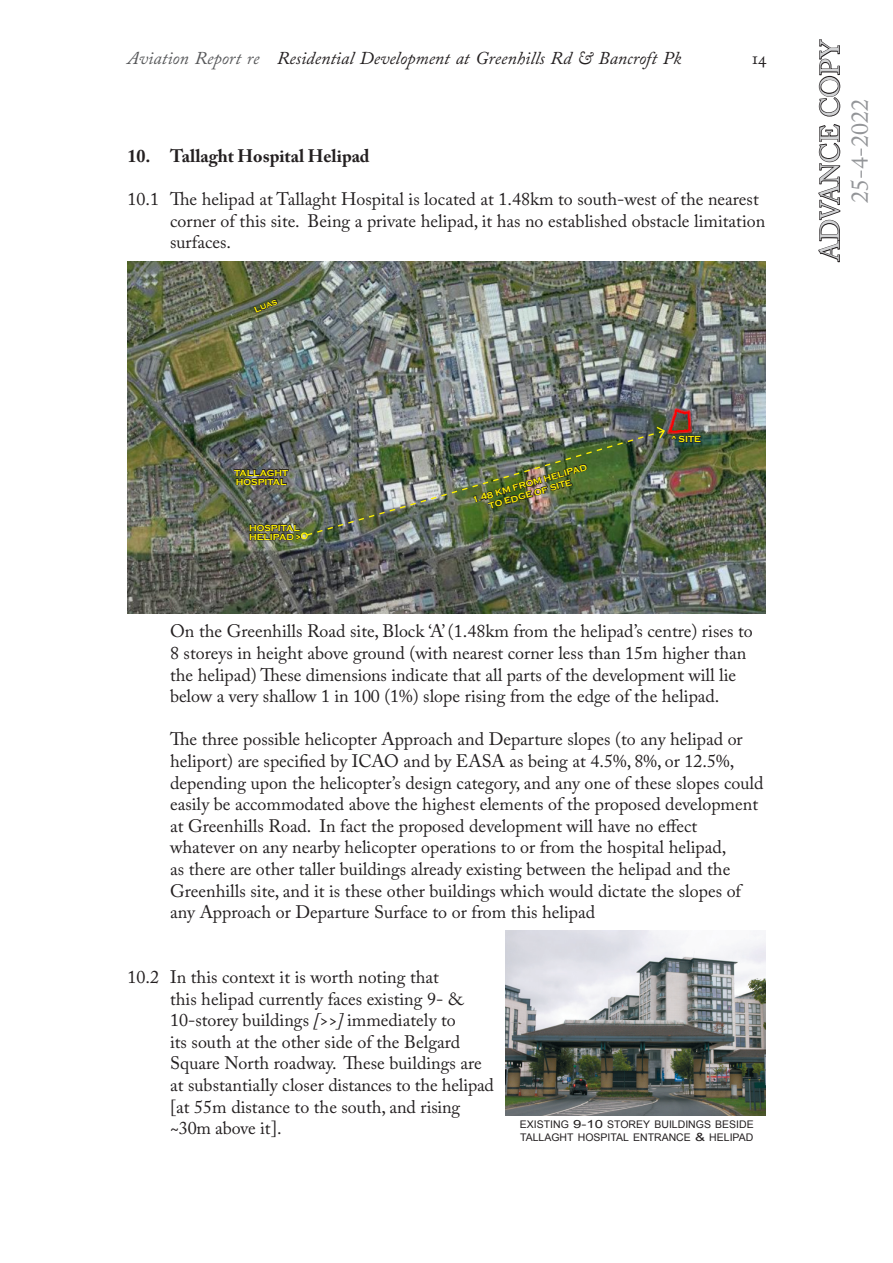
<style>
.page{position:relative;width:893px;height:1263px;background:#fff}
.page>*{position:absolute;margin:0;border:0;box-sizing:border-box;transform-origin:0 0}
.t1{font:27px "Adobe Caslon Pro";color:#d1d2d4}
.t2{font:24px "Adobe Caslon Pro";color:#939598}
.t3{font:18px/21.6px "Adobe Caslon Pro";color:#231f20}
.t4{font:italic 18px "Adobe Caslon Pro";color:#231f20}
.t5{font:700 18px "Adobe Caslon Pro";color:#231f20}
.t6{font:10.5px/13.5px "Arial";color:#231f20}
.t7{font:700 9px/9px "Copperplate Gothic";color:#fff101}
.t8{font:700 9px/10.5px "Copperplate Gothic";color:#fff101;text-align:center}
.s1{color:#57585a}
.s2{font-style:italic}
.s3{font-size:11.25px}
</style>
<div class="page">
<img style="left:505px;top:931px;width:260px;height:185px">
<img style="left:128px;top:261px;width:637px;height:352px">
<img style="left:233px;top:425px;width:468px;height:116px">
<svg style="left:253px;top:277px;width:25px;height:57px"></svg>
<svg style="left:818px;top:39px;width:23px;height:224px"></svg>
<p class="t4" style="left:128px;top:48px;width:555px"><span class="s1">Aviation Report re</span> Residential Development at Greenhills Rd &amp; Bancroft Pk</p>
<p class="t3" style="left:752px;top:47px;width:16px">14</p>
<p class="t5" style="left:128px;top:145px;width:243px">10. Tallaght Hospital Helipad</p>
<p class="t3" style="left:170px;top:188px;width:597px;text-indent:-43px">10.1 The helipad at Tallaght Hospital is located at 1.48km to south-west of the nearest corner of this site. Being a private helipad, it has no established obstacle limitation surfaces.</p>
<p class="t7" style="left:253px;top:306px;width:26px;rotate:-23deg">Luas</p>
<p class="t7" style="left:234px;top:468px;width:56px">TALLAGHT<br>HOSPITAL</p>
<p class="t7" style="left:249px;top:523px;width:53px">HOSPITAL<br>HELIPAD &gt;</p>
<p class="t8" style="left:471px;top:495px;width:121px;rotate:-16deg">1.48 KM FROM HELIPAD<br>TO EDGE OF SITE</p>
<p class="t7" style="left:672px;top:435px;width:31px">^ SITE</p>
<p class="t3" style="left:170px;top:620px;width:584px">On the Greenhills Road site, Block ‘A’ (1.48km from the helipad’s centre) rises to 8 storeys in height above ground (with nearest corner less than 15m higher than the helipad) These dimensions indicate that all parts of the development will lie below a very shallow 1 in 100 (1%) slope rising from the edge of the helipad.</p>
<p class="t3" style="left:170px;top:728px;width:595px">The three possible helicopter Approach and Departure slopes (to any helipad or heliport) are specified by ICAO and by EASA as being at 4.5%, 8%, or 12.5%, depending upon the helicopter’s design category, and any one of these slopes could easily be accommodated above the highest elements of the proposed development at Greenhills Road. In fact the proposed development will have no effect whatever on any nearby helicopter operations to or from the hospital helipad,<br>as there are other taller buildings already existing between the helipad and the Greenhills site, and it is these other buildings which would dictate the slopes of any Approach or Departure Surface to or from this helipad</p>
<p class="t3" style="left:170px;top:966px;width:325px;text-indent:-43px">10.2 In this context it is worth noting that<br>this helipad currently faces existing 9- &amp; 10-storey buildings <span class="s2">[&gt;&gt;]</span> immediately to<br>its south at the other side of the Belgard Square North roadway. These buildings are at substantially closer distances to the helipad [at 55m distance to the south, and rising ~30m above it].</p>
<p class="t6" style="left:520px;top:1117px;width:235px">EXISTING <span class="s3">9-10</span> STOREY BUILDINGS BESIDE<br>TALLAGHT HOSPITAL ENTRANCE <span class="s3">&amp;</span> HELIPAD</p>
<h1 class="t1" style="left:814px;top:261px;width:223px;rotate:-90deg">ADVANCE COPY</h1>
<h2 class="t2" style="left:846px;top:203px;width:105px;rotate:-90deg">25-4-2022</h2>
</div>
